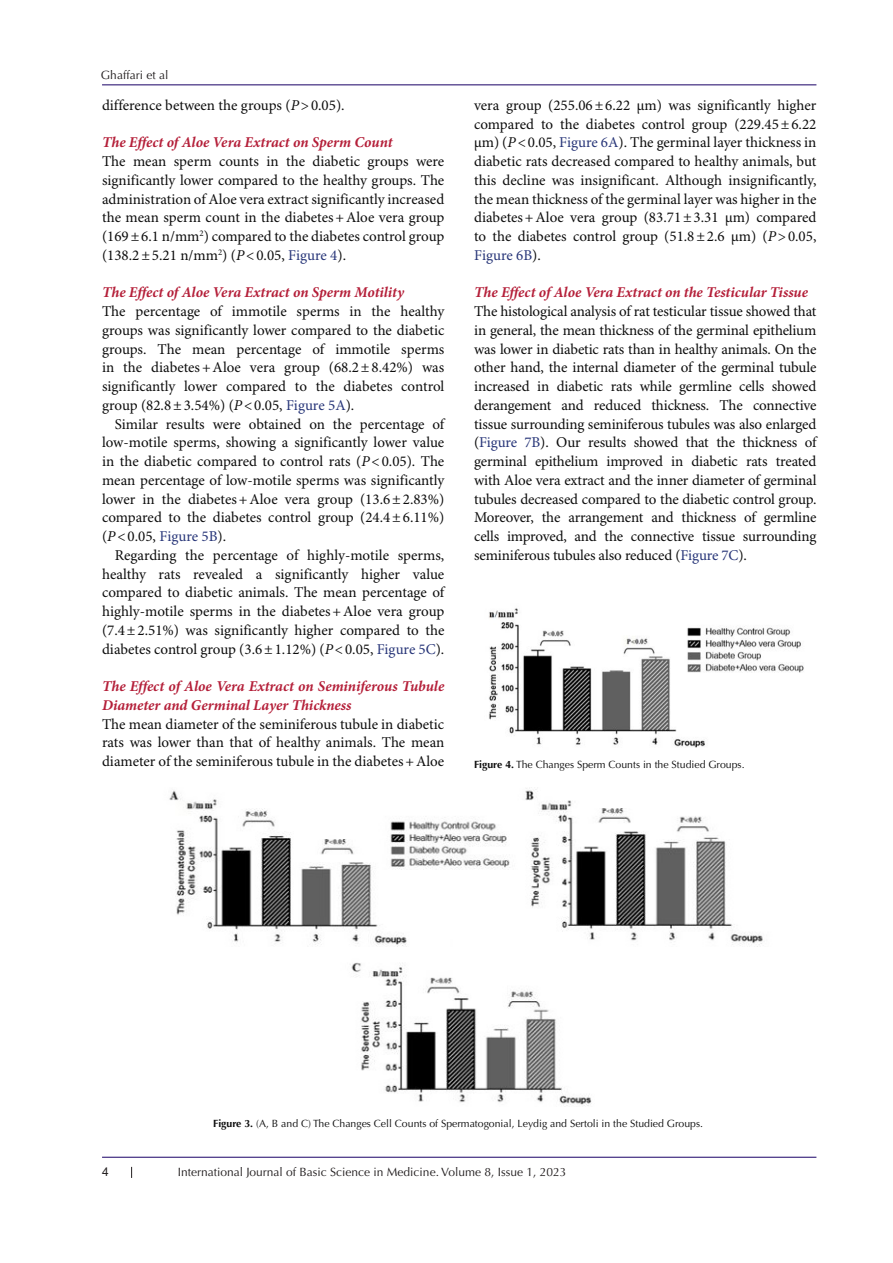
<style>
.page{position:relative;width:893px;height:1263px;background:#fff}
.page>*{position:absolute;margin:0;border:0;box-sizing:border-box;transform-origin:0 0}
.List_Paragraph{font:15px/18.8px "Minion Pro";color:#0d0d0d;text-align:justify}
.List_Paragraph-2{font:italic 700 15px/18.8px "Minion Pro";letter-spacing:-.005em;color:#b41f39}
.t1{font:12px "Optima LT Std";color:#231f20}
.t2{font:12px "Arial";color:#231f20}
.List_Paragraph-3{font:10.5px "Optima LT Std";color:#0d0d0d}
.s1{font-style:italic}
.s2{color:#273578}
.s3{font-weight:700}
</style>
<div class="page">
<hr style="left:102px;top:85px;width:714px;height:1px;background:#190066">
<hr style="left:102px;top:1157px;width:714px;height:1px;background:#190066">
<img style="left:169px;top:788px;width:594px;height:318px">
<img style="left:489px;top:608px;width:315px;height:140px">
<p class="t1" style="left:101px;top:68px;width:69px">Ghaffari et al</p>
<p class="List_Paragraph" style="left:102px;top:96px;width:244px">difference between the groups (<span class="s1">P</span>&gt;0.05).</p>
<p class="List_Paragraph-2" style="left:102px;top:133px;width:292px">The Effect of Aloe Vera Extract on Sperm Count</p>
<p class="List_Paragraph" style="left:102px;top:152px;width:344px">The mean sperm counts in the diabetic groups were significantly lower compared to the healthy groups. The administration of Aloe vera extract significantly increased the mean sperm count in the diabetes+Aloe vera group (169±6.1 n/mm<sup>2</sup>) compared to the diabetes control group (138.2±5.21 n/mm<sup>2</sup>) (<span class="s1">P</span>&lt;0.05, <span class="s2">Figure 4</span>).</p>
<p class="List_Paragraph-2" style="left:102px;top:283px;width:304px">The Effect of Aloe Vera Extract on Sperm Motility</p>
<p class="List_Paragraph" style="left:102px;top:302px;width:344px">The percentage of immotile sperms in the healthy groups was significantly lower compared to the diabetic groups. The mean percentage of immotile sperms in the diabetes+Aloe vera group (68.2±8.42%) was significantly lower compared to the diabetes control group (82.8±3.54%) (<span class="s1">P</span>&lt;0.05, <span class="s2">Figure 5A</span>).</p>
<p class="List_Paragraph" style="left:102px;top:415px;width:344px;text-indent:13px">Similar results were obtained on the percentage of low-motile sperms, showing a significantly lower value in the diabetic compared to control rats (<span class="s1">P</span>&lt;0.05). The mean percentage of low-motile sperms was significantly lower in the diabetes+Aloe vera group (13.6±2.83%) compared to the diabetes control group (24.4±6.11%) (<span class="s1">P</span>&lt;0.05, <span class="s2">Figure 5B</span>).</p>
<p class="List_Paragraph" style="left:102px;top:546px;width:344px;text-indent:13px">Regarding the percentage of highly-motile sperms, healthy rats revealed a significantly higher value compared to diabetic animals. The mean percentage of highly-motile sperms in the diabetes+Aloe vera group (7.4±2.51%) was significantly higher compared to the diabetes control group (3.6±1.12%) (<span class="s1">P</span>&lt;0.05, <span class="s2">Figure 5C</span>).</p>
<p class="List_Paragraph-2" style="left:102px;top:677px;width:344px">The Effect of Aloe Vera Extract on Seminiferous Tubule<br>Diameter and Germinal Layer Thickness</p>
<p class="List_Paragraph" style="left:102px;top:715px;width:344px">The mean diameter of the seminiferous tubule in diabetic rats was lower than that of healthy animals. The mean diameter of the seminiferous tubule in the diabetes+Aloe</p>
<p class="List_Paragraph" style="left:474px;top:96px;width:344px">vera group (255.06±6.22 µm) was significantly higher compared to the diabetes control group (229.45±6.22 µm) (<span class="s1">P</span>&lt;0.05, <span class="s2">Figure 6A</span>). The germinal layer thickness in diabetic rats decreased compared to healthy animals, but this decline was insignificant. Although insignificantly, the mean thickness of the germinal layer was higher in the diabetes+Aloe vera group (83.71±3.31 µm) compared to the diabetes control group (51.8±2.6 µm) (<span class="s1">P</span>&gt;0.05, <span class="s2">Figure 6B</span>).</p>
<p class="List_Paragraph-2" style="left:474px;top:283px;width:335px">The Effect of Aloe Vera Extract on the Testicular Tissue</p>
<p class="List_Paragraph" style="left:474px;top:302px;width:344px">The histological analysis of rat testicular tissue showed that in general, the mean thickness of the germinal epithelium was lower in diabetic rats than in healthy animals. On the other hand, the internal diameter of the germinal tubule increased in diabetic rats while germline cells showed derangement and reduced thickness. The connective tissue surrounding seminiferous tubules was also enlarged (<span class="s2">Figure 7B</span>). Our results showed that the thickness of germinal epithelium improved in diabetic rats treated with Aloe vera extract and the inner diameter of germinal tubules decreased compared to the diabetic control group.<br>Moreover, the arrangement and thickness of germline cells improved, and the connective tissue surrounding seminiferous tubules also reduced (<span class="s2">Figure 7C</span>).</p>
<p class="List_Paragraph-3" style="left:474px;top:758px;width:272px"><span class="s3">Figure 4.</span> The Changes Sperm Counts in the Studied Groups.</p>
<p class="List_Paragraph-3" style="left:213px;top:1117px;width:491px"><span class="s3">Figure 3.</span> (A, B and C) The Changes Cell Counts of Spermatogonial, Leydig and Sertoli in the Studied Groups.</p>
<p class="t2" style="left:102px;top:1163px;width:8px">4</p>
<p class="t1" style="left:178px;top:1165px;width:390px">International Journal of Basic Science in Medicine. Volume 8, Issue 1, 2023</p>
</div>
